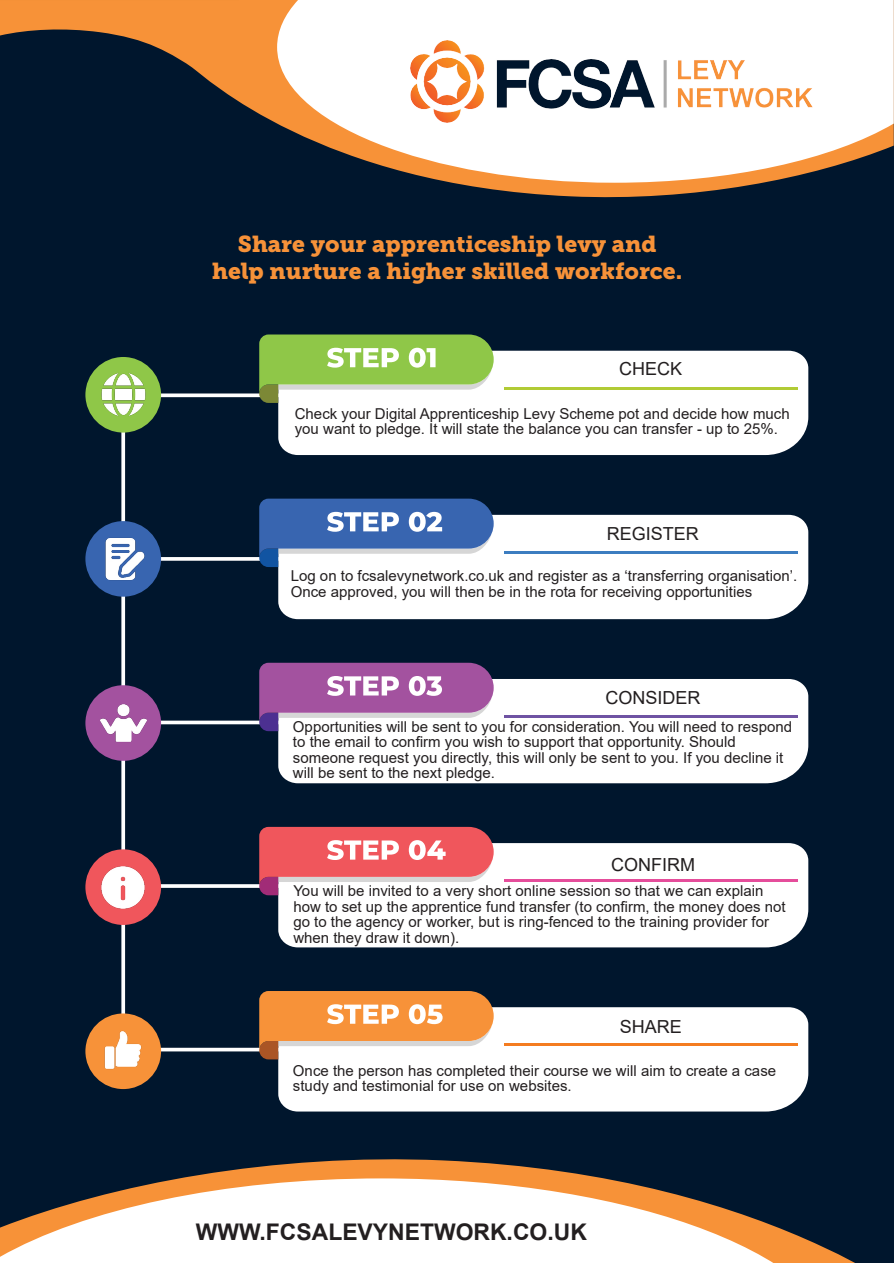
<style>
.page{position:relative;width:894px;height:1263px;background:#fff}
.page>*{position:absolute;margin:0;border:0;box-sizing:border-box;transform-origin:0 0}
.t1{font:22.95px/27.5px "Museo Slab 900";color:#f79239;text-align:center}
.t2{font:700 22.95px "Arial";color:#231f20}
.t3{font:18px "Arial";color:#231f20}
.t4{font:15px/15.5px "Arial";color:#231f20}
</style>
<div class="page">
<div style="left:0;top:0;width:893px;height:1263px;background:#00162d"></div>
<svg style="left:121px;top:393px;width:170px;height:659px"></svg>
<div style="left:278px;top:351px;width:530px;height:104px;background:#fff"></div>
<svg style="left:259px;top:334px;width:234px;height:69px;background:#add17f"></svg>
<hr style="left:504px;top:387px;width:293px;height:3px;background:#b1cb35">
<div style="left:278px;top:515px;width:530px;height:104px;background:#fff"></div>
<svg style="left:259px;top:499px;width:234px;height:68px;background:#7593c5"></svg>
<hr style="left:504px;top:551px;width:293px;height:3px;background:#3c7dc0">
<div style="left:278px;top:679px;width:530px;height:104px;background:#fff"></div>
<svg style="left:259px;top:663px;width:234px;height:68px;background:#ba86ba"></svg>
<hr style="left:504px;top:715px;width:293px;height:3px;background:#6f53a3">
<div style="left:278px;top:843px;width:530px;height:104px;background:#fff"></div>
<svg style="left:259px;top:827px;width:234px;height:68px;background:#ed888e"></svg>
<hr style="left:504px;top:879px;width:293px;height:3px;background:#e54d9b">
<div style="left:278px;top:1007px;width:530px;height:104px;background:#fff"></div>
<svg style="left:259px;top:991px;width:234px;height:68px;background:#f2af75"></svg>
<hr style="left:504px;top:1043px;width:293px;height:3px;background:#f47c20">
<div style="left:85px;top:357px;width:76px;height:76px;background:#8fc748;border-radius:50%"></div>
<img style="left:101px;top:373px;width:45px;height:43px">
<div style="left:85px;top:1013px;width:76px;height:76px;background:#f79239;border-radius:50%"></div>
<img style="left:104px;top:1031px;width:38px;height:38px">
<div style="left:85px;top:521px;width:76px;height:76px;background:#3865b0;border-radius:50%"></div>
<img style="left:105px;top:537px;width:40px;height:44px">
<div style="left:85px;top:685px;width:76px;height:76px;background:#a3529f;border-radius:50%"></div>
<img style="left:100px;top:704px;width:46px;height:38px">
<div style="left:85px;top:849px;width:76px;height:76px;background:#f0565c;border-radius:50%"></div>
<img style="left:101px;top:866px;width:44px;height:43px">
<svg style="left:0;top:0;width:761px;height:198px"></svg>
<svg style="left:277px;top:0;width:616px;height:183px;background:#e9e0d8"></svg>
<svg style="left:182px;top:1159px;width:673px;height:104px"></svg>
<svg style="left:0;top:1178px;width:843px;height:85px;fill:#fff"></svg>
<img style="left:410px;top:41px;width:402px;height:81px">
<h1 class="t1" style="left:212px;top:232px;width:471px">Share your apprenticeship levy and help nurture a higher skilled workforce.</h1>
<p class="t3" style="left:618px;top:362px;width:65px">CHECK</p>
<p class="t4" style="left:295px;top:407px;width:496px">Check your Digital Apprenticeship Levy Scheme pot and decide how much you want to pledge. It will state the balance you can transfer - up to 25%.</p>
<p class="t3" style="left:606px;top:527px;width:94px">REGISTER</p>
<p class="t4" style="left:290px;top:569px;width:508px">Log on to fcsalevynetwork.co.uk and register as a ‘transferring organisation’.<br>Once approved, you will then be in the rota for receiving opportunities</p>
<p class="t3" style="left:605px;top:691px;width:97px">CONSIDER</p>
<p class="t4" style="left:293px;top:720px;width:500px">Opportunities will be sent to you for consideration. You will need to respond to the email to confirm you wish to support that opportunity. Should someone request you directly, this will only be sent to you. If you decline it will be sent to the next pledge.</p>
<p class="t3" style="left:610px;top:857px;width:85px">CONFIRM</p>
<p class="t4" style="left:293px;top:885px;width:493px">You will be invited to a very short online session so that we can explain how to set up the apprentice fund transfer (to confirm, the money does not go to the agency or worker, but is ring-fenced to the training provider for when they draw it down).</p>
<p class="t3" style="left:619px;top:1020px;width:64px">SHARE</p>
<p class="t4" style="left:293px;top:1064px;width:484px">Once the person has completed their course we will aim to create a case study and testimonial for use on websites.</p>
<h1 class="t2" style="left:196px;top:1223px;width:392px">WWW.FCSALEVYNETWORK.CO.UK</h1>
</div>
